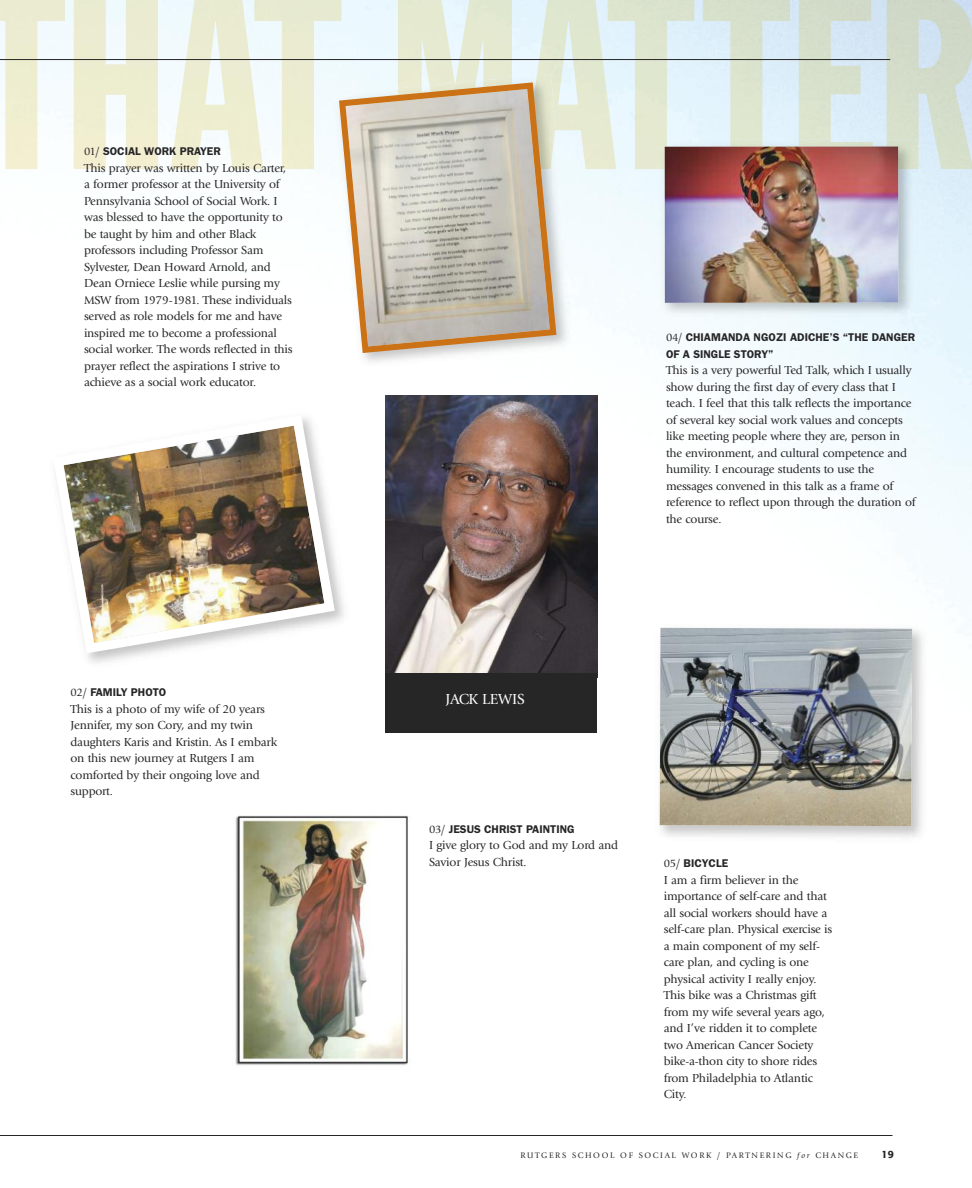
<style>
.page{position:relative;width:972px;height:1188px;background:#fff}
.page>*{position:absolute;margin:0;border:0;box-sizing:border-box;transform-origin:0 0}
.t1{font:15px "Giovanni";letter-spacing:-.015em;color:#fff}
.t2{font:12px/16.5px "Giovanni";letter-spacing:-.015em;color:#272627}
.t3{font:600 11.25px/16.5px "Franklin Gothic";color:#272627}
.t4{font:500 10.5px "Formata BQ";color:#272627}
.t5{font:8.25px "Giovanni";letter-spacing:.2em;color:#272627}
.s1{font-family:"Giovanni";font-weight:400}
.s2{font-family:"Giovanni Itl"}
</style>
<div class="page">
<img style="left:385px;top:0;width:587px;height:1136px">
<img style="left:0;top:0;width:616px;height:170px">
<img style="left:607px;top:0;width:87px;height:169px">
<img style="left:634px;top:140px;width:24px;height:29px">
<img style="left:917px;top:0;width:55px;height:169px">
<img style="left:703px;top:0;width:214px;height:139px">
<img style="left:386px;top:395px;width:211px;height:278px">
<div style="left:386px;top:673px;width:211px;height:60px;background:#272627"></div>
<img style="left:57px;top:417px;width:283px;height:242px">
<img style="left:331px;top:74px;width:246px;height:300px">
<img style="left:397px;top:74px;width:160px;height:5px">
<svg style="left:336px;top:79px;width:224px;height:277px;background:#cdc4b5"></svg>
<img style="left:653px;top:621px;width:278px;height:225px">
<img style="left:660px;top:628px;width:252px;height:198px">
<img style="left:235px;top:811px;width:182px;height:257px">
<hr style="left:0;top:1135px;width:892px;height:1px;background:#272627">
<img style="left:658px;top:139px;width:260px;height:184px">
<img style="left:729px;top:139px;width:189px;height:30px">
<img style="left:665px;top:146px;width:233px;height:157px">
<hr style="left:0;top:59px;width:890px;height:1px;background:#272627">
<p class="t3" style="left:84px;top:143px;width:138px"><span class="s1">01/</span> SOCIAL WORK PRAYER</p>
<p class="t2" style="left:84px;top:161px;width:210px">This prayer was written by Louis Carter, a former professor at the University of Pennsylvania School of Social Work. I was blessed to have the opportunity to be taught by him and other Black professors including Professor Sam Sylvester, Dean Howard Arnold, and Dean Orniece Leslie while pursing my MSW from 1979-1981. These individuals served as role models for me and have inspired me to become a professional social worker. The words reflected in this prayer reflect the aspirations I strive to achieve as a social work educator.</p>
<p class="t3" style="left:70px;top:684px;width:97px"><span class="s1">02/</span> FAMILY PHOTO</p>
<p class="t2" style="left:70px;top:701px;width:208px">This is a photo of my wife of 20 years<br>Jennifer, my son Cory, and my twin daughters Karis and Kristin. As I embark on this new journey at Rutgers I am comforted by their ongoing love and support.</p>
<p class="t3" style="left:666px;top:329px;width:251px"><span class="s1">04/</span> CHIAMANDA NGOZI ADICHE’S “THE DANGER<br>OF A SINGLE STORY”</p>
<p class="t2" style="left:666px;top:363px;width:251px">This is a very powerful Ted Talk, which I usually show during the first day of every class that I teach. I feel that this talk reflects the importance of several key social work values and concepts like meeting people where they are, person in the environment, and cultural competence and humility. I encourage students to use the messages convened in this talk as a frame of reference to reflect upon through the duration of the course.</p>
<p class="t1" style="left:446px;top:693px;width:81px">JACK LEWIS</p>
<p class="t3" style="left:429px;top:821px;width:147px"><span class="s1">03/</span> JESUS CHRIST PAINTING</p>
<p class="t2" style="left:429px;top:838px;width:191px">I give glory to God and my Lord and<br>Savior Jesus Christ.</p>
<p class="t3" style="left:664px;top:855px;width:66px"><span class="s1">05/</span> BICYCLE</p>
<p class="t2" style="left:664px;top:872px;width:170px">I am a firm believer in the importance of self-care and that all social workers should have a self-care plan. Physical exercise is a main component of my self&shy;care plan, and cycling is one physical activity I really enjoy.<br>This bike was a Christmas gift from my wife several years ago, and I’ve ridden it to complete two American Cancer Society bike-a-thon city to shore rides from Philadelphia to Atlantic<br>City.</p>
<p class="t5" style="left:520px;top:1152px;width:339px">RUTGERS SCHOOL OF SOCIAL WORK / PARTNERING <span class="s2">for</span> CHANGE</p>
<p class="t4" style="left:882px;top:1150px;width:14px">19</p>
</div>
